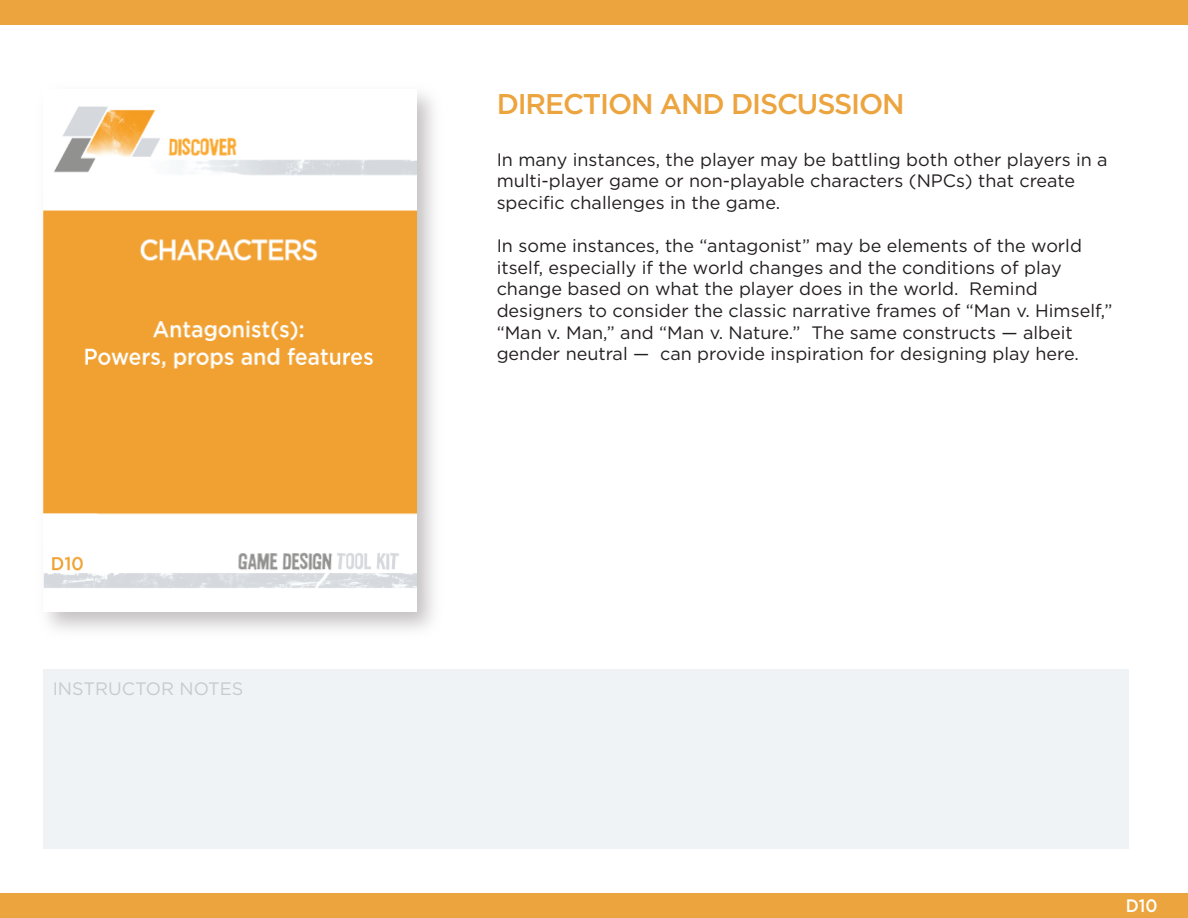
<style>
.page{position:relative;width:1188px;height:918px;background:#fff}
.page>*{position:absolute;margin:0;border:0;box-sizing:border-box;transform-origin:0 0}
.t1{font:500 28.5px "Gotham";letter-spacing:-.04em;color:#eca43f}
.t2{font:18px/21.6px "Gotham";color:#231f20}
.t3{font:18px "Gotham";color:#c9cacc}
.t4{font:500 18px "Gotham";color:#fff;scale:.93 1}
</style>
<div class="page">
<div style="left:43px;top:669px;width:1086px;height:180px;background:#eff3f5"></div>
<img style="left:47px;top:93px;width:387px;height:537px">
<img style="left:43px;top:93px;width:373px;height:519px">
<div style="left:0;top:893px;width:1188px;height:25px;background:#eca43f"></div>
<div style="left:0;top:0;width:1188px;height:25px;background:#eca43f"></div>
<p class="t3" style="left:53px;top:679px;width:192px">INSTRUCTOR NOTES</p>
<p class="t1" style="left:497px;top:87px;width:409px">DIRECTION AND DISCUSSION</p>
<p class="t2" style="left:497px;top:148px;width:612px">In many instances, the player may be battling both other players in a multi-player game or non-playable characters (NPCs) that create specific challenges in the game.</p>
<p class="t2" style="left:497px;top:235px;width:617px">In some instances, the “antagonist” may be elements of the world itself, especially if the world changes and the conditions of play change based on what the player does in the world. Remind designers to consider the classic narrative frames of “Man v. Himself,” “Man v. Man,” and “Man v. Nature.” The same constructs — albeit gender neutral — can provide inspiration for designing play here.</p>
<p class="t4" style="left:1126px;top:896px;width:36px">D10</p>
</div>
